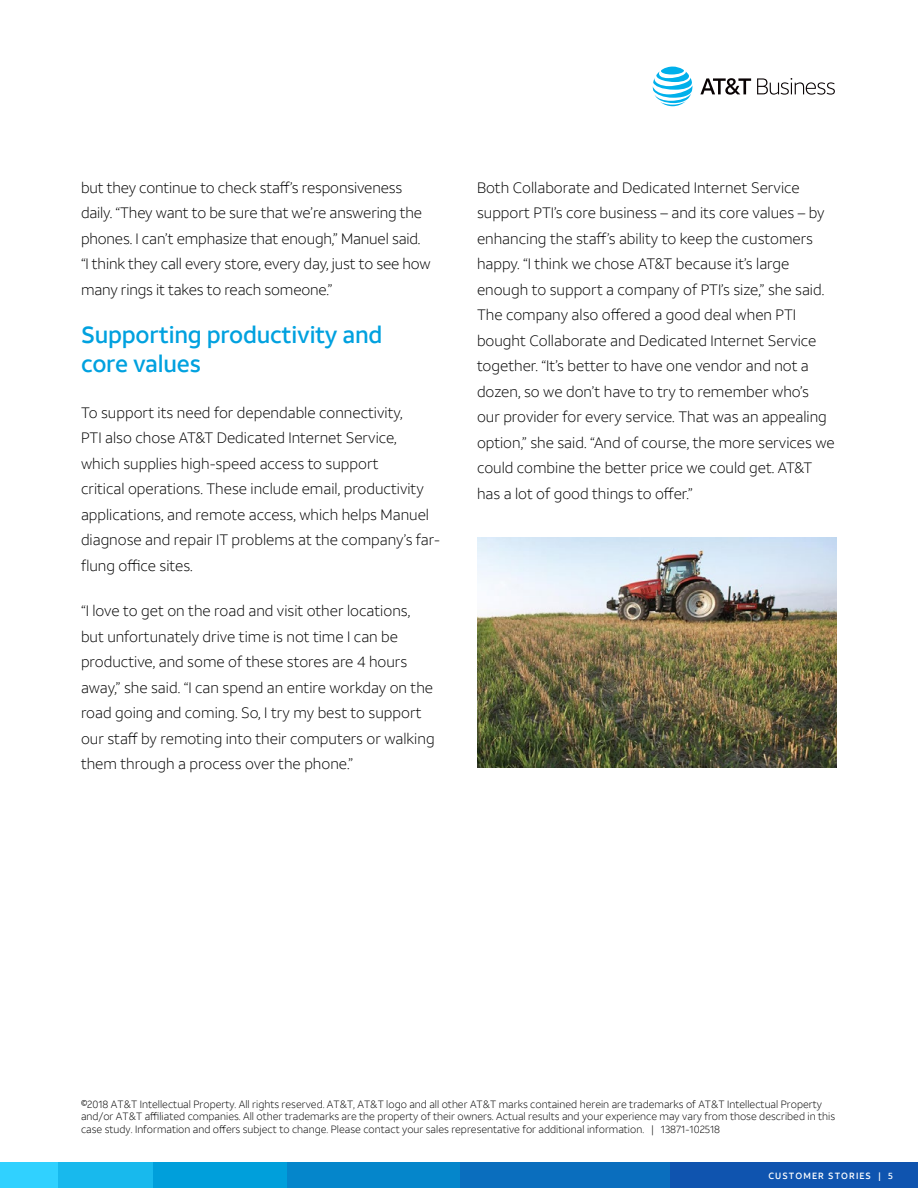
<style>
.page{position:relative;width:918px;height:1188px;background:#fff}
.page>*{position:absolute;margin:0;border:0;box-sizing:border-box;transform-origin:0 0}
.t1{font:500 23.25px/28.5px "ATT Aleck Sans";letter-spacing:-.01em;color:#00a1df}
.t2{font:300 15px/25.5px "ATT Aleck Sans";color:#000}
.t3{font:300 10.5px/12.8px "ATT Aleck Sans";color:#000}
.t4{font:500 9px "ATT Aleck Sans";letter-spacing:.12em;color:#fff}
</style>
<div class="page">
<div style="left:669px;top:1163px;width:249px;height:25px;background:#0f54af"></div>
<div style="left:459px;top:1163px;width:211px;height:25px;background:#0a6ebe"></div>
<div style="left:287px;top:1163px;width:172px;height:25px;background:#0586cb"></div>
<div style="left:153px;top:1163px;width:134px;height:25px;background:#009fdb"></div>
<div style="left:57px;top:1163px;width:96px;height:25px;background:#18b9ed"></div>
<div style="left:0;top:1162px;width:57px;height:26px;background:#30d1ff"></div>
<svg style="left:653px;top:67px;width:39px;height:39px"></svg>
<svg style="left:700px;top:78px;width:51px;height:17px"></svg>
<svg style="left:757px;top:78px;width:78px;height:17px"></svg>
<img style="left:477px;top:538px;width:360px;height:229px">
<p class="t2" style="left:81px;top:175px;width:351px">but they continue to check staff’s responsiveness daily. “They want to be sure that we’re answering the phones. I can’t emphasize that enough,” Manuel said. “I think they call every store, every day, just to see how many rings it takes to reach someone.”</p>
<h1 class="t1" style="left:81px;top:321px;width:303px">Supporting productivity and core values</h1>
<p class="t2" style="left:81px;top:400px;width:361px">To support its need for dependable connectivity,<br>PTI also chose AT&amp;T Dedicated Internet Service,<br>which supplies high-speed access to support<br>critical operations. These include email, productivity applications, and remote access, which helps Manuel diagnose and repair IT problems at the company’s far&shy;flung office sites.</p>
<p class="t2" style="left:81px;top:598px;width:355px">“I love to get on the road and visit other locations, but unfortunately drive time is not time I can be productive, and some of these stores are 4 hours away,” she said. “I can spend an entire workday on the road going and coming. So, I try my best to support our staff by remoting into their computers or walking them through a process over the phone.”</p>
<p class="t2" style="left:477px;top:175px;width:359px">Both Collaborate and Dedicated Internet Service support PTI’s core business – and its core values – by enhancing the staff’s ability to keep the customers happy. “I think we chose AT&amp;T because it’s large enough to support a company of PTI’s size,” she said.<br>The company also offered a good deal when PTI bought Collaborate and Dedicated Internet Service together. “It’s better to have one vendor and not a dozen, so we don’t have to try to remember who’s our provider for every service. That was an appealing option,” she said. “And of course, the more services we could combine the better price we could get. AT&amp;T has a lot of good things to offer.”</p>
<p class="t3" style="left:81px;top:1097px;width:756px">©2018 AT&amp;T Intellectual Property. All rights reserved. AT&amp;T, AT&amp;T logo and all other AT&amp;T marks contained herein are trademarks of AT&amp;T Intellectual Property and/or AT&amp;T affiliated companies. All other trademarks are the property of their owners. Actual results and your experience may vary from those described in this case study. Information and offers subject to change. Please contact your sales representative for additional information. | 13871-102518</p>
<p class="t4" style="left:768px;top:1170px;width:126px">CUSTOMER STORIES | 5</p>
</div>
